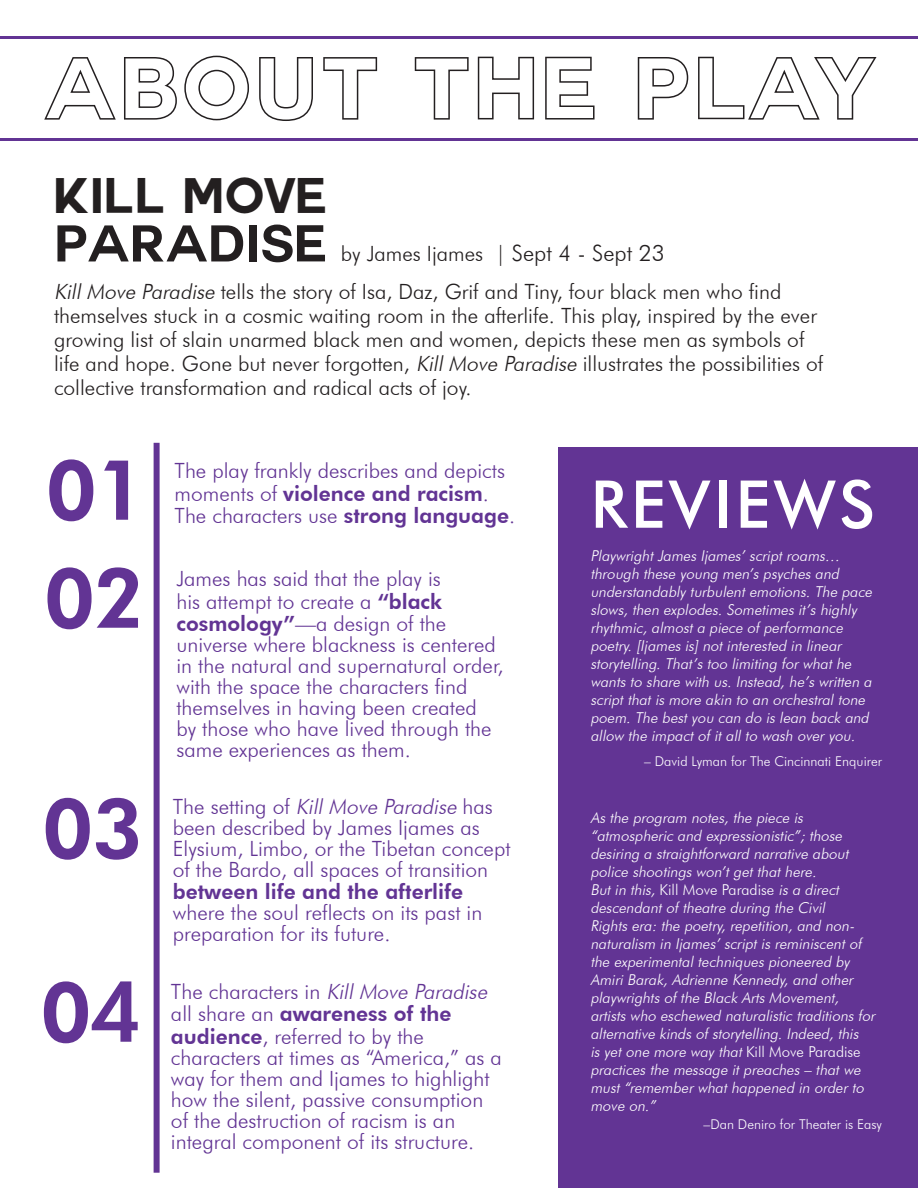
<style>
.page{position:relative;width:918px;height:1188px;background:#fff}
.page>*{position:absolute;margin:0;border:0;box-sizing:border-box;transform-origin:0 0}
.t1{font:700 83.55px "Couture";letter-spacing:.07em;color:#fff}
.t2{font:800 83.55px "Futura BT";letter-spacing:-.02em;color:#623494}
.t3{font:500 66px "Futura BT";letter-spacing:.05em;color:#fff}
.t4{font:700 50.55px "Couture";letter-spacing:.01em;color:#231f20}
.t5{font:700 48.9px "Couture";letter-spacing:.01em;color:#231f20}
.t6{font:300 21px/21.3px "Futura BT";color:#623494}
.t7{font:300 21px/24px "Futura BT";color:#231f20}
.t8{font:800 21px "Futura BT";color:#623494}
.t9{font:italic 300 15px/18px "Futura BT";color:#fff}
.t10{font:300 13.5px "Futura BT";color:#fff}
.s1{font-size:22.5px}
.s2{font-style:italic}
.s3{font-weight:800}
.s4{font-style:normal}
</style>
<div class="page">
<div style="left:558px;top:447px;width:360px;height:741px;background:#623494"></div>
<div style="left:154px;top:443px;width:6px;height:730px;background:#623494"></div>
<svg style="left:44px;top:55px;width:205px;height:66px"></svg>
<svg style="left:259px;top:57px;width:54px;height:64px"></svg>
<svg style="left:323px;top:57px;width:55px;height:63px"></svg>
<svg style="left:414px;top:57px;width:55px;height:63px"></svg>
<svg style="left:477px;top:56px;width:58px;height:64px"></svg>
<svg style="left:545px;top:56px;width:50px;height:64px"></svg>
<svg style="left:637px;top:57px;width:52px;height:63px"></svg>
<svg style="left:698px;top:56px;width:179px;height:64px"></svg>
<hr style="left:0;top:138px;width:918px;height:3px;background:#623494">
<hr style="left:0;top:36px;width:918px;height:3px;background:#623494">
<h1 class="t1" style="left:46px;top:50px;width:828px">ABOUT THE PLAY</h1>
<h3 class="t5" style="left:54px;top:173px;width:275px">KILL MOVE</h3>
<h3 class="t4" style="left:54px;top:220px;width:275px">PARADISE</h3>
<h3 class="t7" style="left:341px;top:241px;width:326px">by James Ijames | <span class="s1">Sept 4 - Sept 23</span></h3>
<p class="t7" style="left:54px;top:279px;width:771px"><span class="s2">Kill Move Paradise</span> tells the story of Isa, Daz, Grif and Tiny, four black men who find themselves stuck in a cosmic waiting room in the afterlife. This play, inspired by the ever growing list of slain unarmed black men and women, depicts these men as symbols of life and hope. Gone but never forgotten, <span class="s2">Kill Move Paradise</span> illustrates the possibilities of collective transformation and radical acts of joy.</p>
<h1 class="t2" style="left:46px;top:439px;width:102px">01</h1>
<h1 class="t2" style="left:44px;top:547px;width:102px">02</h1>
<h3 class="t6" style="left:175px;top:459px;width:342px;line-height:22.5px">The play frankly describes and depicts moments of <span class="s3">violence and racism</span>.<br>The characters use <span class="s3">strong language</span>.</h3>
<p class="t6" style="left:176px;top:568px;width:329px">James has said that the play is<br>his attempt to create a <span class="s3">“black cosmology”</span>—a design of the universe where blackness is centered in the natural and supernatural order, with the space the characters find themselves in having been created<br>by those who have lived through the same experiences as them.</p>
<h2 class="t3" style="left:590px;top:464px;width:286px">REVIEWS</h2>
<p class="t9" style="left:590px;top:546px;width:286px">Playwright James Ijames’ script roams… through these young men’s psyches and understandably turbulent emotions. The pace slows, then explodes. Sometimes it’s highly rhythmic, almost a piece of performance poetry. [Ijames is] not interested in linear storytelling. That’s too limiting for what he wants to share with us. Instead, he’s written a script that is more akin to an orchestral tone poem. The best you can do is lean back and allow the impact of it all to wash over you.</p>
<p class="t10" style="left:644px;top:753px;width:239px">– David Lyman for The Cincinnati Enquirer</p>
<h1 class="t2" style="left:42px;top:778px;width:102px">03</h1>
<h1 class="t2" style="left:40px;top:961px;width:102px">04</h1>
<h3 class="t6" style="left:173px;top:796px;width:339px">T h e s ett i n g of <span class="s2">Kill Move Paradise</span> h a s been described by James Ijames as Elysium, Limbo, or the Tibetan concept of the Bardo, all spaces of transition</h3>
<h3 class="t8" style="left:173px;top:879px;width:292px">between life and the afterlife</h3>
<h3 class="t6" style="left:173px;top:902px;width:311px">where the soul reflects on its past in preparation for its future.</h3>
<p class="t6" style="left:171px;top:980px;width:332px">T h e c h a ra cte rs i n <span class="s2">Kill Move Paradise </span>all share an <span class="s3">awareness of the audience</span>, referred to by the characters at times as “America,” as a way for them and Ijames to highlight how the silent, passive consumption of the destruction of racism is an integral component of its structure.</p>
<p class="t9" style="left:590px;top:809px;width:289px">As the program notes, the piece is “atmospheric and expressionistic”; those desiring a straightforward narrative about police shootings won’t get that here.<br>But in this, <span class="s4">Kill Move Paradise</span> is a direct descendant of theatre during the Civil<br>Rights era: the poetry, repetition, and non&shy;naturalism in Ijames’ script is reminiscent of the experimental techniques pioneered by Amiri Barak, Adrienne Kennedy, and other playwrights of the Black Arts Movement, artists who eschewed naturalistic traditions for alternative kinds of storytelling. Indeed, this<br>is yet one more way that <span class="s4">Kill Move Paradise </span>practices the message it preaches – that we must “remember what happened in order to move on.”</p>
<p class="t10" style="left:704px;top:1116px;width:180px">–Dan Deniro for Theater is Easy</p>
</div>
